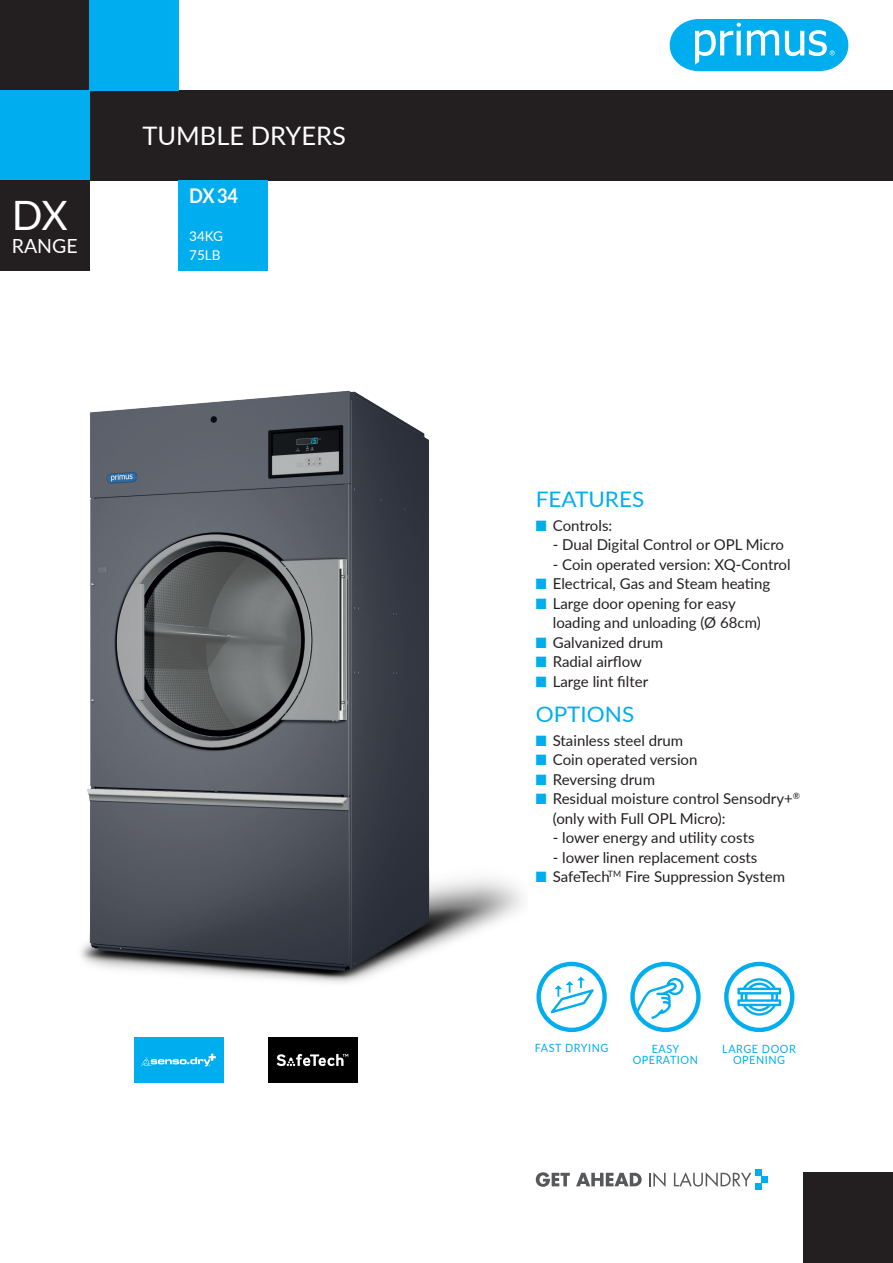
<style>
.page{position:relative;width:893px;height:1263px;background:#fff}
.page>*{position:absolute;margin:0;border:0;box-sizing:border-box;transform-origin:0 0}
.t1{font:40.5px "Lato";color:#fff}
.t2{font:25.5px "Lato";color:#fff}
.t3{font:21.3px "Lato";color:#00aeef;scale:1.05 1}
.t4{font:700 20.25px "Lato";color:#fff;scale:.9 1}
.t5{font:19.5px "Lato";color:#fff}
.t6{font:15px/19.5px "Lato";color:#231f20}
.t7{font:13.5px/18.9px "Lato";color:#fff}
.t8{font:11.4px/10.8px "Lato";letter-spacing:.05em;color:#00aeef;text-align:center;scale:.95 1}
.s1{color:#00aeef}
</style>
<div class="page">
<div style="left:0;top:0;width:101px;height:102px;background:#231f20"></div>
<div style="left:0;top:90px;width:893px;height:90px;background:#231f20"></div>
<div style="left:0;top:90px;width:89px;height:90px;background:#00aeef"></div>
<div style="left:89px;top:0;width:90px;height:90px;background:#00aeef"></div>
<svg style="left:670px;top:19px;width:178px;height:52px"></svg>
<svg style="left:536px;top:1172px;width:34px;height:15px"></svg>
<svg style="left:576px;top:1173px;width:66px;height:13px"></svg>
<svg style="left:649px;top:1172px;width:16px;height:15px"></svg>
<svg style="left:674px;top:1172px;width:77px;height:15px"></svg>
<div style="left:761px;top:1176px;width:7px;height:7px;background:#00aeef"></div>
<div style="left:755px;top:1183px;width:6px;height:7px;background:#00aeef"></div>
<div style="left:755px;top:1169px;width:6px;height:7px;background:#00aeef"></div>
<div style="left:804px;top:1173px;width:89px;height:90px;background:#231f20"></div>
<img style="left:80px;top:390px;width:443px;height:593px">
<div style="left:179px;top:180px;width:89px;height:90px;background:#00aeef"></div>
<div style="left:134px;top:1037px;width:89px;height:45px;background:#00aeef"></div>
<svg style="left:141px;top:1054px;width:75px;height:13px"></svg>
<div style="left:268px;top:1037px;width:89px;height:45px;background:#000"></div>
<svg style="left:277px;top:1054px;width:71px;height:12px"></svg>
<svg style="left:536px;top:962px;width:71px;height:70px"></svg>
<svg style="left:630px;top:962px;width:71px;height:70px"></svg>
<svg style="left:724px;top:962px;width:70px;height:70px"></svg>
<div style="left:0;top:180px;width:89px;height:90px;background:#231f20"></div>
<h1 class="t1" style="left:12px;top:186px;width:57px">DX</h1>
<h3 class="t5" style="left:12px;top:232px;width:67px">RANGE</h3>
<h2 class="t2" style="left:142px;top:118px;width:205px">TUMBLE DRYERS</h2>
<h3 class="t4" style="left:189px;top:181px;width:56px">DX 34</h3>
<p class="t7" style="left:189px;top:226px;width:35px">34KG<br>75LB</p>
<h3 class="t3" style="left:536px;top:484px;width:105px">FEATURES</h3>
<p class="t6" style="left:536px;top:515px;width:78px"><span class="s1">■</span> Controls:</p>
<p class="t6" style="left:553px;top:535px;width:233px">- Dual Digital Control or OPL Micro</p>
<p class="t6" style="left:553px;top:554px;width:239px">- Coin operated version: XQ-Control</p>
<p class="t6" style="left:536px;top:574px;width:236px"><span class="s1">■</span> Electrical, Gas and Steam heating</p>
<p class="t6" style="left:553px;top:593px;width:209px;text-indent:-17px"><span class="s1">■</span> Large door opening for easy loading and unloading (Ø 68cm)</p>
<p class="t6" style="left:536px;top:632px;width:129px"><span class="s1">■</span> Galvanized drum</p>
<p class="t6" style="left:536px;top:652px;width:108px"><span class="s1">■</span> Radial airflow</p>
<p class="t6" style="left:536px;top:671px;width:114px"><span class="s1">■</span> Large lint filter</p>
<h3 class="t3" style="left:536px;top:699px;width:95px">OPTIONS</h3>
<p class="t6" style="left:536px;top:730px;width:149px"><span class="s1">■</span> Stainless steel drum</p>
<p class="t6" style="left:536px;top:749px;width:163px"><span class="s1">■</span> Coin operated version</p>
<p class="t6" style="left:536px;top:769px;width:121px"><span class="s1">■</span> Reversing drum</p>
<p class="t6" style="left:553px;top:788px;width:249px;text-indent:-17px"><span class="s1">■</span> Residual moisture control Sensodry+<sup>® </sup>(only with Full OPL Micro):</p>
<p class="t6" style="left:553px;top:827px;width:203px">- lower energy and utility costs</p>
<p class="t6" style="left:553px;top:847px;width:206px">- lower linen replacement costs</p>
<p class="t6" style="left:536px;top:866px;width:251px"><span class="s1">■</span> SafeTech<sup>TM</sup> Fire Suppression System</p>
<p class="t8" style="left:535px;top:1042px;width:79px">FAST DRYING</p>
<p class="t8" style="left:633px;top:1043px;width:70px">EASY<br>OPERATION</p>
<p class="t8" style="left:722px;top:1043px;width:79px">LARGE DOOR<br>OPENING</p>
</div>
